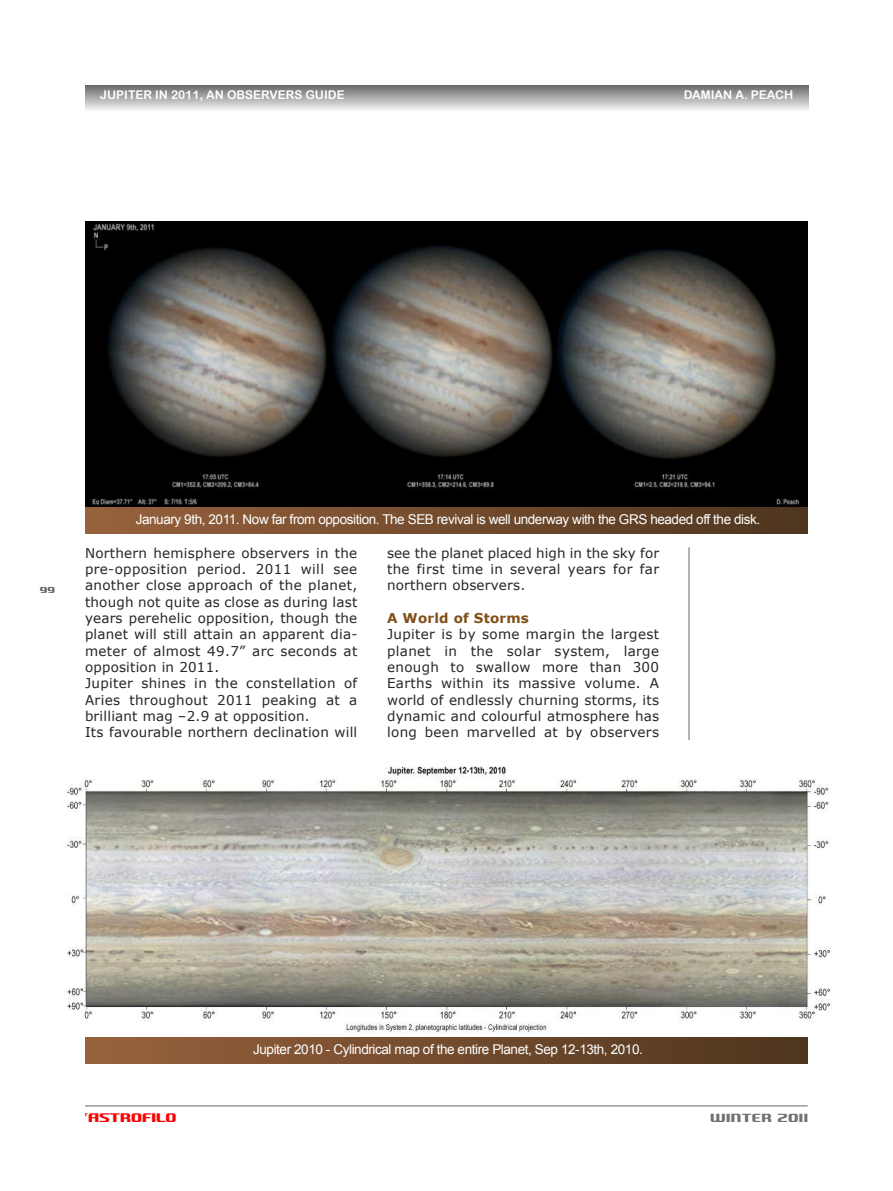
<style>
.page{position:relative;width:893px;height:1191px;background:#fff}
.page>*{position:absolute;margin:0;border:0;box-sizing:border-box;transform-origin:0 0}
.t1{font:15px "SF Quartzite";color:#f00}
.t2{font:14.25px "SF Quartzite";letter-spacing:.025em;color:#737272}
.t3{font:13.5px/16.4px "Verdana";letter-spacing:.02em;color:#272627;text-align:justify}
.t4{font:13.5px "Arial";letter-spacing:-.03em;color:#fff}
.t5{font:700 13.5px "Verdana";letter-spacing:.015em;color:#824f18}
.t6{font:12px "Arial Rounded MT Bold";color:#fff}
.t7{font:10.5px "SF Quartzite";color:#686768}
.t8{font:5.25px "SF Quartzite";color:#f00}
</style>
<div class="page">
<hr style="left:689px;top:547px;width:1px;height:193px;background:#686768">
<img style="left:66px;top:766px;width:765px;height:268px">
<hr style="left:85px;top:1105px;width:723px;height:1px;background:#686768">
<img style="left:85px;top:85px;width:723px;height:26px">
<img style="left:85px;top:221px;width:723px;height:287px">
<div style="left:85px;top:508px;width:723px;height:25px;background:linear-gradient(to right,#98623d,#4e351e)"></div>
<div style="left:85px;top:1037px;width:723px;height:26px;background:linear-gradient(to right,#98623d,#4e351e)"></div>
<p class="t6" style="left:100px;top:88px;width:246px">JUPITER IN 2011, AN OBSERVERS GUIDE</p>
<p class="t6" style="left:684px;top:88px;width:111px">DAMIAN A. PEACH</p>
<p class="t7" style="left:40px;top:585px;width:17px">99</p>
<p class="t4" style="left:136px;top:512px;width:626px">January 9th, 2011. Now far from opposition. The SEB revival is well underway with the GRS headed off the disk.</p>
<p class="t3" style="left:85px;top:544px;width:274px;text-align:left">Northern hemisphere observers in the pre-opposition period. 2011 will see another close approach of the planet, though not quite as close as during last years perehelic opposition, though the planet will still attain an apparent dia&shy;meter of almost 49.7” arc seconds at opposition in 2011.<br>Jupiter shines in the constellation of Aries throughout 2011 peaking at a brilliant mag –2.9 at opposition.<br>Its favourable northern declination will</p>
<p class="t3" style="left:387px;top:544px;width:273px">see the planet placed high in the sky for the first time in several years for far northern observers.</p>
<p class="t5" style="left:387px;top:609px;width:143px">A World of Storms</p>
<p class="t3" style="left:387px;top:626px;width:273px">Jupiter is by some margin the largest planet in the solar system, large enough to swallow more than 300<br>Earths within its massive volume. A world of endlessly churning storms, its dynamic and colourful atmosphere has long been marvelled at by observers</p>
<p class="t8" style="left:85px;top:1112px;width:5px">l’</p>
<p class="t1" style="left:88px;top:1111px;width:90px">ASTROFILO</p>
<p class="t4" style="left:253px;top:1042px;width:391px">Jupiter 2010 - Cylindrical map of the entire Planet, Sep 12-13th, 2010.</p>
<p class="t2" style="left:710px;top:1111px;width:100px">WINTER 2011</p>
</div>
